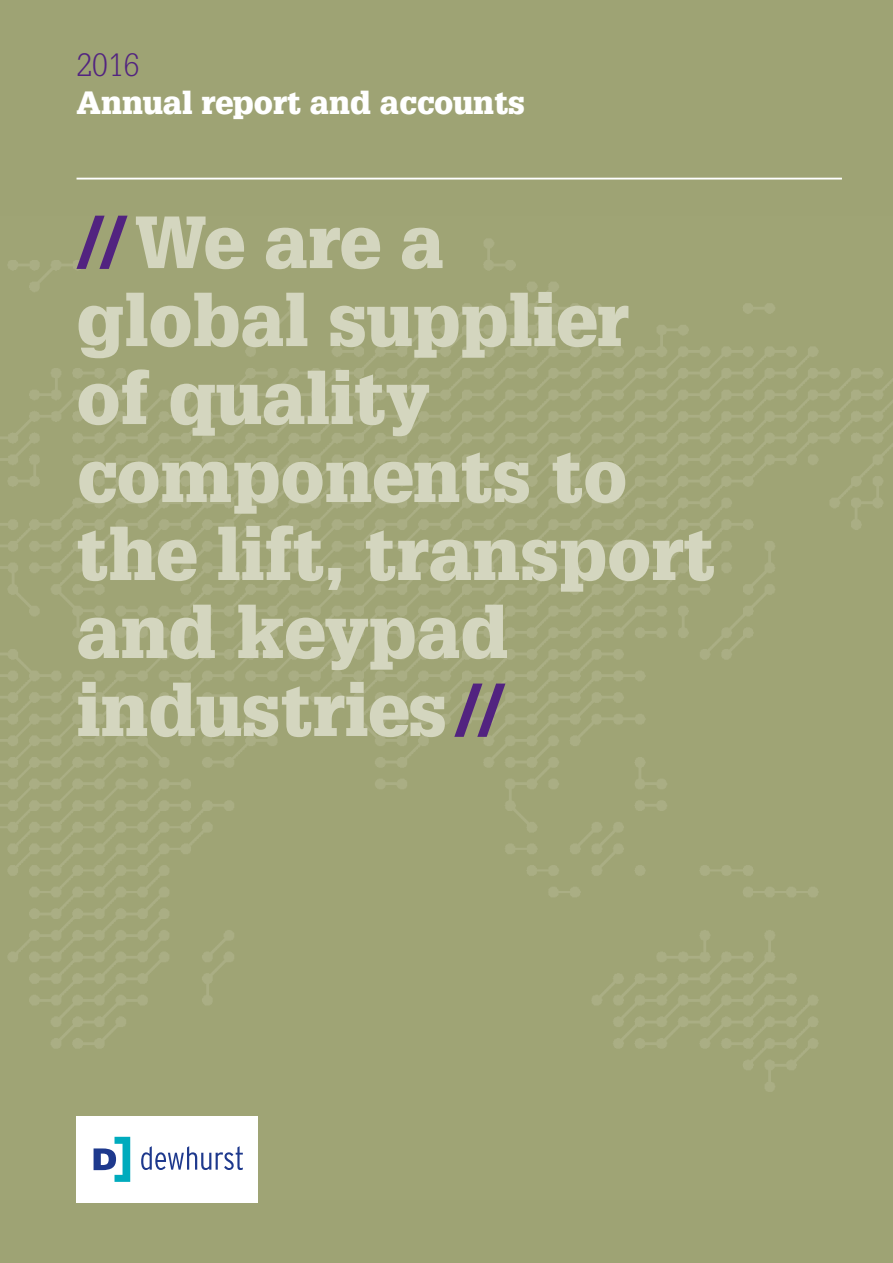
<style>
.page{position:relative;width:893px;height:1263px;background:#9ea374}
.page>*{position:absolute;margin:0;border:0;box-sizing:border-box;transform-origin:0 0}
.t1{font:900 72px/78px "Glypha";color:#d4d6bf}
.t2{font:900 31.5px "Glypha";color:#fff}
.t3{font:300 31.5px "Glypha";color:#522380}
.s1{color:#522380}
</style>
<div class="page">
<img style="left:0;top:238px;width:893px;height:962px">
<hr style="left:77px;top:178px;width:765px;height:2px;background:#fff">
<div style="left:77px;top:1116px;width:181px;height:86px;background:#fff"></div>
<svg style="left:141px;top:1146px;width:102px;height:24px"></svg>
<svg style="left:94px;top:1137px;width:36px;height:45px"></svg>
<p class="t3" style="left:77px;top:47px;width:65px">2016</p>
<p class="t2" style="left:77px;top:84px;width:450px">Annual report and accounts</p>
<p class="t1" style="left:77px;top:203px;width:640px"><span class="s1">//</span>We are a<br>global supplier of quality components to the lift, transport and keypad industries<span class="s1">//</span></p>
</div>
